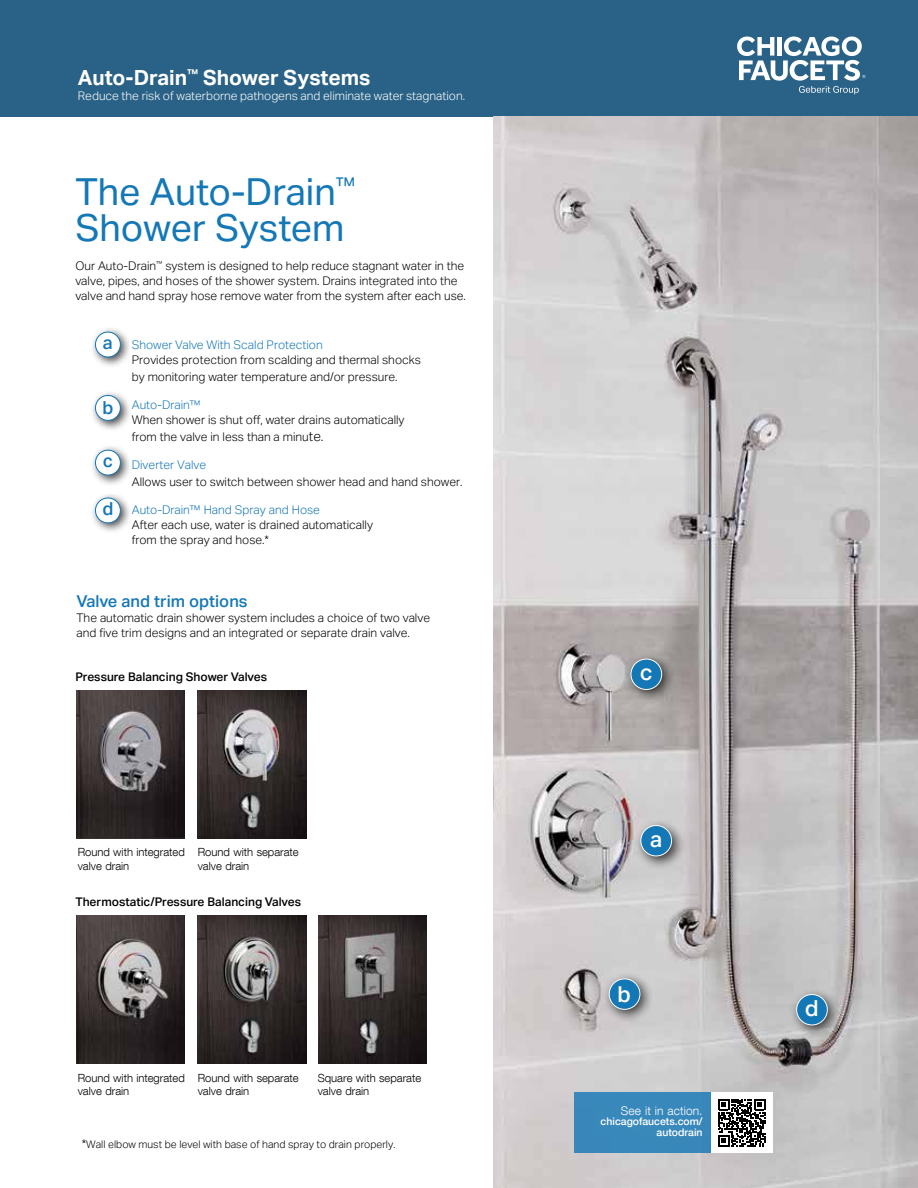
<style>
.page{position:relative;width:918px;height:1188px;background:#fff}
.page>*{position:absolute;margin:0;border:0;box-sizing:border-box;transform-origin:0 0}
.t1{font:37.5px/36px "Aktiv Grotesk Geberit";color:#1477b6}
.t2{font:500 22.05px "Aktiv Grotesk Geberit";color:#fff}
.t3{font:500 22.05px "Helvetica Neue LT Com";color:#fff}
.t4{font:700 21px "Aktiv Grotesk Geberit";color:#fff}
.t5{font:500 18px "Aktiv Grotesk Geberit";color:#1477b6}
.t6{font:500 16.5px "Aktiv Grotesk Geberit";color:#1477b6}
.t7{font:300 12px/15px "Aktiv Grotesk Geberit";color:#000}
.t8{font:300 12px "Aktiv Grotesk Geberit";color:#1477b6}
.t9{font:500 12px "Aktiv Grotesk Geberit";color:#000}
.t10{font:300 12px "Aktiv Grotesk Geberit";color:#fff}
.t11{font:300 12px "Helvetica Neue LT Com";letter-spacing:.01em;color:#fff}
.t12{font:300 11.25px/13.5px "Helvetica Neue LT Com";color:#000}
.t13{font:300 10.5px "Aktiv Grotesk Geberit";color:#000}
.t14{font:500 10.5px/10.5px "Helvetica Neue LT Com";color:#fff;text-align:right}
.s1{font-size:13.5px}
.s2{font-size:12px}
</style>
<div class="page">
<div style="left:0;top:0;width:918px;height:117px;background:#296286"></div>
<svg style="left:737px;top:37px;width:128px;height:57px"></svg>
<img style="left:493px;top:117px;width:425px;height:1071px">
<div style="left:634px;top:819px;width:52px;height:51px;background:#000;opacity:.75"></div>
<div style="left:641px;top:826px;width:31px;height:30px;background:#1477b6;border-radius:50%"></div>
<div style="left:640px;top:825px;width:32px;height:31px;border:1px solid #fff;border-radius:50%"></div>
<div style="left:624px;top:652px;width:52px;height:52px;background:#000;opacity:.75"></div>
<div style="left:631px;top:659px;width:31px;height:30px;background:#1477b6;border-radius:50%"></div>
<div style="left:631px;top:659px;width:31px;height:31px;border:1px solid #fff;border-radius:50%"></div>
<div style="left:602px;top:972px;width:52px;height:52px;background:#000;opacity:.75"></div>
<div style="left:609px;top:979px;width:31px;height:30px;background:#1477b6;border-radius:50%"></div>
<div style="left:609px;top:978px;width:31px;height:32px;border:1px solid #fff;border-radius:50%"></div>
<div style="left:574px;top:1092px;width:137px;height:61px;background:#3988bb"></div>
<div style="left:711px;top:1092px;width:61px;height:61px;background:#fff"></div>
<svg style="left:718px;top:1099px;width:47px;height:47px"></svg>
<div style="left:790px;top:988px;width:51px;height:51px;background:#000;opacity:.75"></div>
<div style="left:797px;top:995px;width:30px;height:30px;background:#1477b6;border-radius:50%"></div>
<div style="left:796px;top:994px;width:32px;height:31px;border:1px solid #fff;border-radius:50%"></div>
<div style="left:89px;top:326px;width:43px;height:43px;background:#000;opacity:.75"></div>
<div style="left:95px;top:332px;width:25px;height:25px;background:#fff;border-radius:50%"></div>
<div style="left:95px;top:332px;width:26px;height:25px;border:1px solid #1477b6;border-radius:50%"></div>
<div style="left:89px;top:444px;width:43px;height:43px;background:#000;opacity:.75"></div>
<div style="left:95px;top:450px;width:25px;height:25px;background:#fff;border-radius:50%"></div>
<div style="left:95px;top:450px;width:26px;height:25px;border:1px solid #1477b6;border-radius:50%"></div>
<div style="left:89px;top:389px;width:43px;height:43px;background:#000;opacity:.75"></div>
<div style="left:95px;top:395px;width:25px;height:25px;background:#fff;border-radius:50%"></div>
<div style="left:95px;top:395px;width:26px;height:26px;border:1px solid #1477b6;border-radius:50%"></div>
<div style="left:89px;top:492px;width:43px;height:43px;background:#000;opacity:.75"></div>
<div style="left:95px;top:498px;width:25px;height:25px;background:#fff;border-radius:50%"></div>
<div style="left:95px;top:498px;width:26px;height:25px;border:1px solid #1477b6;border-radius:50%"></div>
<img style="left:77px;top:690px;width:108px;height:149px">
<img style="left:198px;top:690px;width:108px;height:149px">
<img style="left:77px;top:916px;width:108px;height:148px">
<img style="left:198px;top:916px;width:108px;height:148px">
<img style="left:319px;top:916px;width:108px;height:148px">
<h3 class="t4" style="left:78px;top:65px;width:294px">Auto-Drain<sup>™</sup> Shower Systems</h3>
<p class="t10" style="left:78px;top:89px;width:389px">Reduce the risk of waterborne pathogens and eliminate water stagnation.</p>
<h1 class="t1" style="left:75px;top:174px;width:282px">The Auto-Drain<sup>™<br></sup>Shower System</h1>
<p class="t7" style="left:75px;top:258px;width:392px">Our Auto-Drain<sup>™</sup> system is designed to help reduce stagnant water in the valve, pipes, and hoses of the shower system. Drains integrated into the valve and hand spray hose remove water from the system after each use.</p>
<p class="t8" style="left:132px;top:338px;width:192px">Shower Valve With Scald Protection</p>
<p class="t7" style="left:132px;top:352px;width:291px;line-height:16.5px">Provides protection from scalding and thermal shocks by monitoring water temperature and/or pressure.</p>
<p class="t8" style="left:132px;top:398px;width:70px">Auto-Drain™</p>
<p class="t7" style="left:132px;top:412px;width:274px;line-height:16.5px">When shower is shut off, water drains automatically from the valve in less than a minu<span class="s1">te.</span></p>
<p class="t8" style="left:132px;top:458px;width:76px">Diverter Valve</p>
<p class="t7" style="left:132px;top:474px;width:332px">Allows user to switch between shower head and hand shower.</p>
<p class="t8" style="left:132px;top:503px;width:190px">Auto-Drain™ Hand Spray and Hose</p>
<p class="t7" style="left:132px;top:517px;width:243px">After each use, water is drained automatically from the spray and hose.*</p>
<h3 class="t5" style="left:103px;top:332px;width:11px">a</h3>
<h3 class="t5" style="left:102px;top:397px;width:12px">b</h3>
<h3 class="t5" style="left:103px;top:450px;width:12px">c</h3>
<h3 class="t5" style="left:102px;top:498px;width:12px">d</h3>
<h3 class="t6" style="left:77px;top:592px;width:173px">Valve and trim options</h3>
<p class="t7" style="left:77px;top:611px;width:355px">The automatic drain shower system includes a choice of two valve and five trim designs and an integrated or separate drain valve.</p>
<p class="t9" style="left:75px;top:669px;width:193px">Pressure Balancing Shower Valves</p>
<p class="t12" style="left:78px;top:845px;width:109px">Round with integrated valve drain</p>
<p class="t12" style="left:198px;top:845px;width:103px">Round with separate valve drain</p>
<p class="t9" style="left:75px;top:895px;width:227px">Thermostatic/Pressure Balancing Valves</p>
<p class="t12" style="left:78px;top:1071px;width:109px">Round with integrated valve drain</p>
<p class="t12" style="left:198px;top:1071px;width:103px">Round with separate valve drain</p>
<p class="t12" style="left:318px;top:1071px;width:105px">Square with separate valve drain</p>
<p class="t13" style="left:82px;top:1138px;width:315px"><span class="s2">*</span>Wall elbow must be level with base of hand spray to drain properly.</p>
<h2 class="t3" style="left:640px;top:659px;width:14px">c</h2>
<h2 class="t2" style="left:650px;top:825px;width:14px">a</h2>
<h2 class="t2" style="left:618px;top:981px;width:15px">b</h2>
<p class="t11" style="left:621px;top:1103px;width:83px">See it in action.</p>
<p class="t14" style="left:601px;top:1116px;width:103px">chicagofaucets.com/ autodrain</p>
<h2 class="t3" style="left:805px;top:994px;width:15px">d</h2>
</div>
